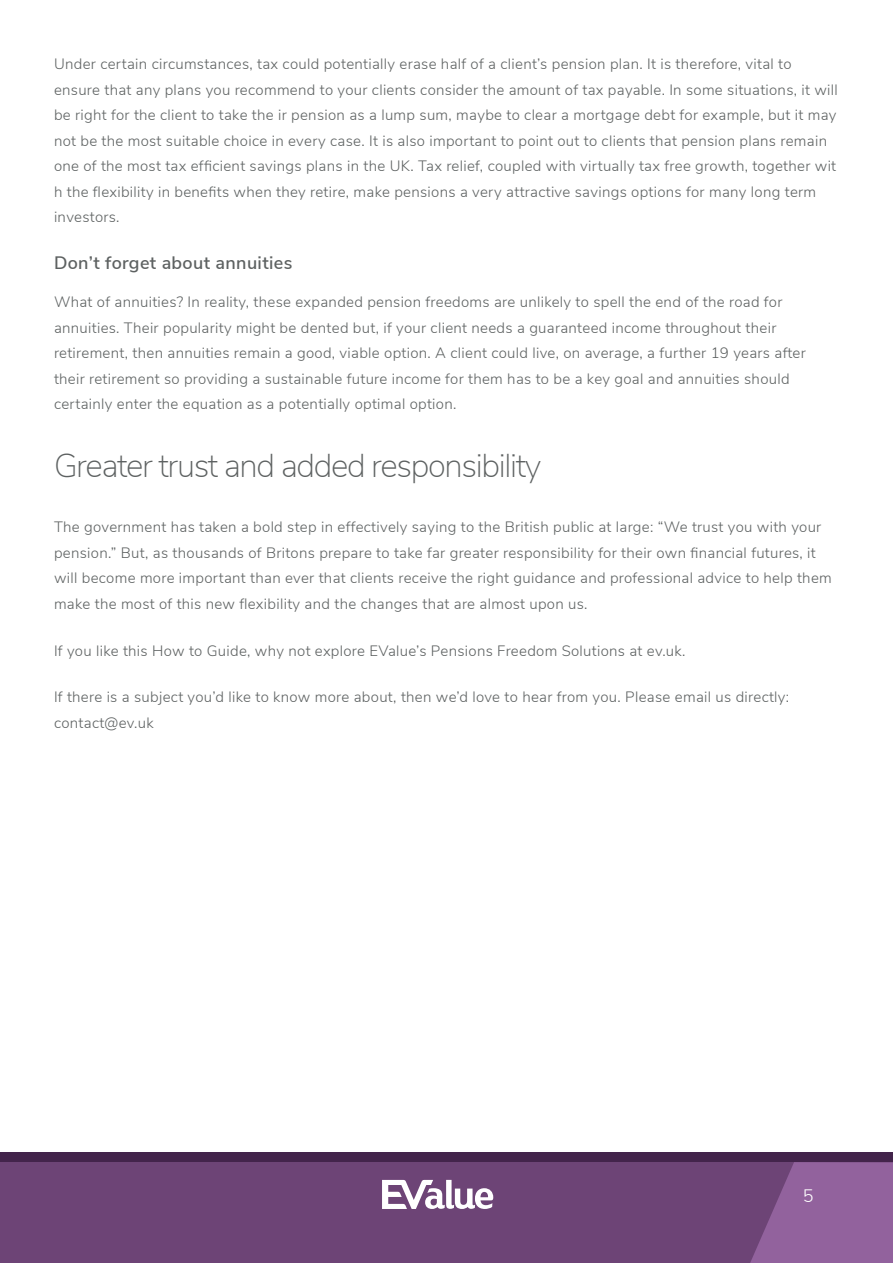
<style>
.page{position:relative;width:893px;height:1263px;background:#fff}
.page>*{position:absolute;margin:0;border:0;box-sizing:border-box;transform-origin:0 0}
.t1{font:200 33px "Nunito Sans";letter-spacing:-.04em;color:#5d6161}
.Sub-Head{font:600 18px "Nunito Sans";letter-spacing:.02em;color:#5d6161}
.t2{font:300 18px "Nunito Sans";color:#fff}
.Body{font:300 15px/25.5px "Nunito Sans";letter-spacing:.02em;color:#5d6161}
</style>
<div class="page">
<div style="left:0;top:1152px;width:893px;height:45px;background:#43244b"></div>
<div style="left:0;top:1162px;width:893px;height:101px;background:#6d4476"></div>
<svg style="left:750px;top:1162px;width:143px;height:101px"></svg>
<svg style="left:382px;top:1180px;width:111px;height:29px"></svg>
<p class="Body" style="left:54px;top:50px;width:785px">Under certain circumstances, tax could potentially erase half of a client’s pension plan. It is therefore, vital to ensure that any plans you recommend to your clients consider the amount of tax payable. In some situations, it will be right for the client to take the ir pension as a lump sum, maybe to clear a mortgage debt for example, but it may not be the most suitable choice in every case. It is also important to point out to clients that pension plans remain one of the most tax efficient savings plans in the UK. Tax relief, coupled with virtually tax free growth, together wit h the flexibility in benefits when they retire, make pensions a very attractive savings options for many long term investors.</p>
<p class="Sub-Head" style="left:54px;top:250px;width:240px">Don’t forget about annuities</p>
<p class="Body" style="left:54px;top:288px;width:753px">What of annuities? In reality, these expanded pension freedoms are unlikely to spell the end of the road for annuities. Their popularity might be dented but, if your client needs a guaranteed income throughout their retirement, then annuities remain a good, viable option. A client could live, on average, a further 19 years after their retirement so providing a sustainable future income for them has to be a key goal and annuities should certainly enter the equation as a potentially optimal option.</p>
<p class="t1" style="left:54px;top:441px;width:489px">Greater trust and added responsibility</p>
<p class="Body" style="left:54px;top:513px;width:779px">The government has taken a bold step in effectively saying to the British public at large: “We trust you with your pension.” But, as thousands of Britons prepare to take far greater responsibility for their own financial futures, it will become more important than ever that clients receive the right guidance and professional advice to help them make the most of this new flexibility and the changes that are almost upon us.</p>
<p class="Body" style="left:54px;top:637px;width:633px">If you like this How to Guide, why not explore EValue’s Pensions Freedom Solutions at ev.uk.</p>
<p class="Body" style="left:54px;top:683px;width:737px">If there is a subject you’d like to know more about, then we’d love to hear from you. Please email us directly: contact@ev.uk</p>
<p class="t2" style="left:803px;top:1183px;width:12px">5</p>
</div>
